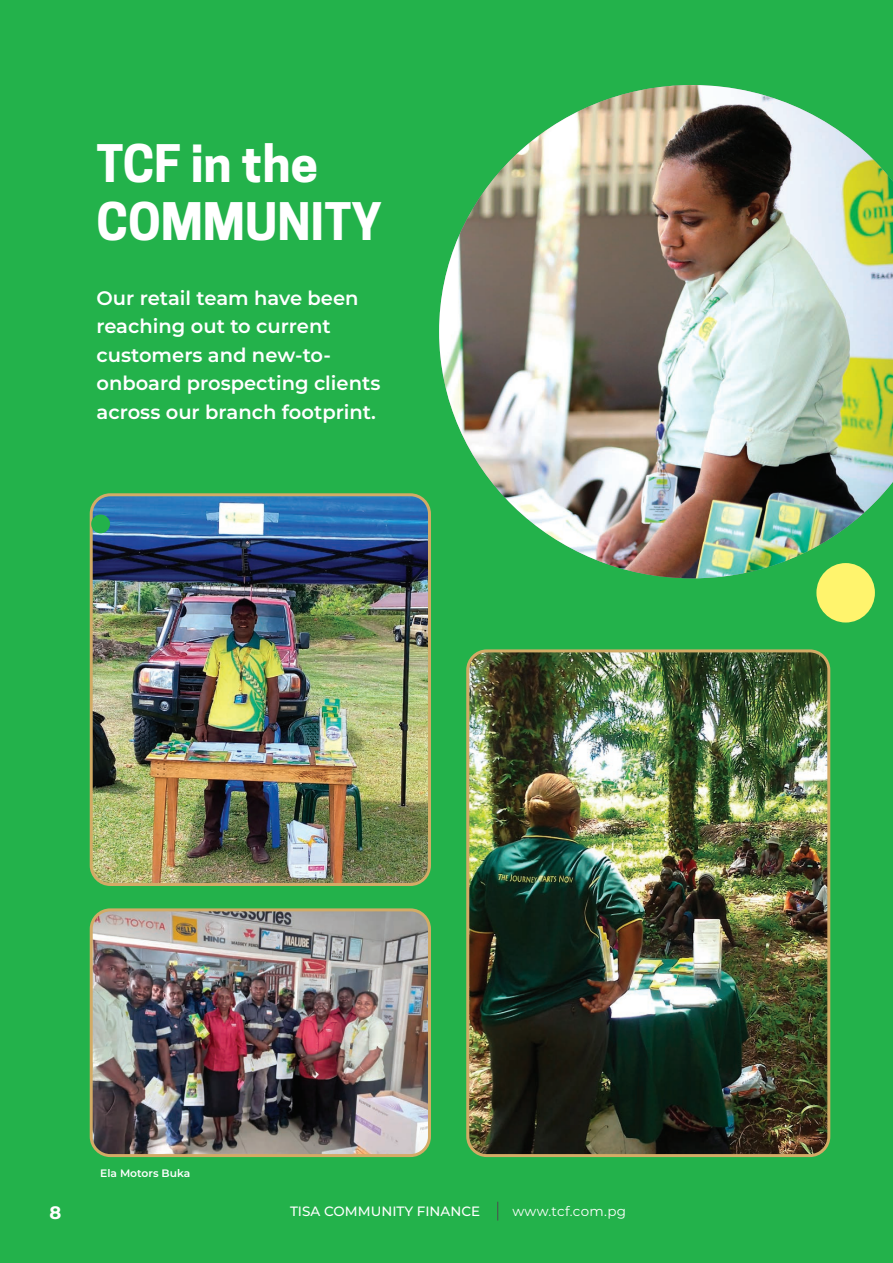
<style>
.page{position:relative;width:893px;height:1263px;background:#23b24b}
.page>*{position:absolute;margin:0;border:0;box-sizing:border-box;transform-origin:0 0}
.t1{font:700 48.6px/58.3px "Cooper Hewitt";color:#fff}
.t2{font:600 19.5px/28.5px "Montserrat";color:#fff}
.t3{font:700 18px "Montserrat";color:#fff}
.t4{font:500 13.5px "Montserrat";color:#fff}
.t5{font:13.5px "Montserrat";letter-spacing:.02em;color:#fff}
.t6{font:600 10.8px "Montserrat";color:#fff}
</style>
<div class="page">
<div style="left:816px;top:563px;width:59px;height:59px;background:#fff46d;border-radius:50%"></div>
<svg style="left:497px;top:1202px;width:1px;height:18px"></svg>
<img style="left:439px;top:85px;width:454px;height:493px">
<img style="left:91px;top:497px;width:336px;height:385px">
<div style="left:90px;top:493px;width:341px;height:393px;border:3px solid #d3ab66;border-radius:19px"></div>
<img style="left:91px;top:912px;width:336px;height:243px">
<div style="left:90px;top:908px;width:341px;height:249px;border:3px solid #d3ab66;border-radius:19px"></div>
<img style="left:470px;top:653px;width:359px;height:502px">
<div style="left:466px;top:649px;width:364px;height:508px;border:3px solid #d3ab66;border-radius:19px"></div>
<div style="left:91px;top:514px;width:19px;height:19px;background:#23b24b;border-radius:50%"></div>
<h1 class="t1" style="left:96px;top:135px;width:287px">TCF in the<br>COMMUNITY</h1>
<p class="t2" style="left:96px;top:283px;width:285px">Our retail team have been reaching out to current customers and new-to&shy;onboard prospecting clients across our branch footprint.</p>
<p class="t6" style="left:100px;top:1165px;width:92px">Ela Motors Buka</p>
<p class="t3" style="left:49px;top:1199px;width:13px">8</p>
<p class="t4" style="left:290px;top:1202px;width:192px">TISA COMMUNITY FINANCE</p>
<p class="t5" style="left:512px;top:1202px;width:115px">www.tcf.com.pg</p>
</div>
